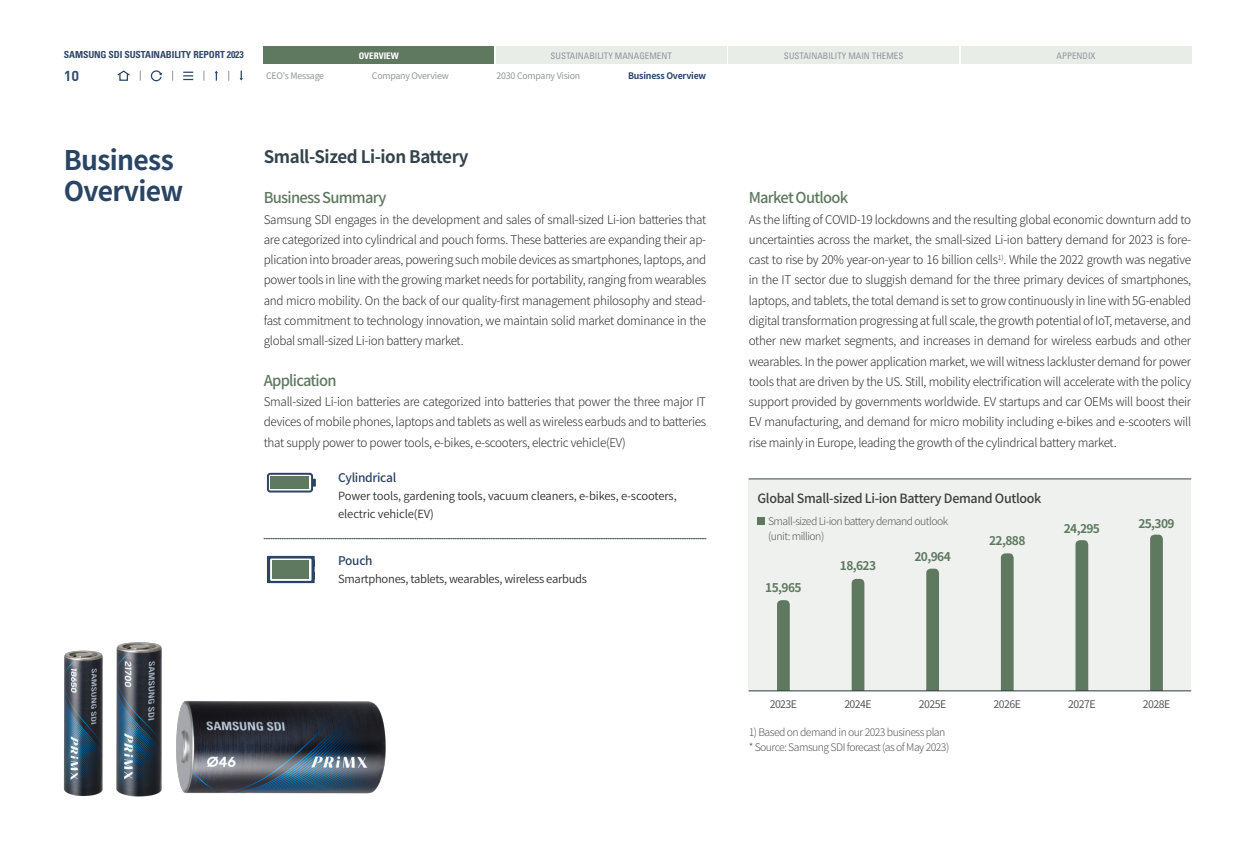
<style>
.page{position:relative;width:1255px;height:851px;background:#fff}
.page>*{position:absolute;margin:0;border:0;box-sizing:border-box;transform-origin:0 0}
.t1{font:700 27px/30px "Noto Sans CJ Kkr";letter-spacing:-.025em;color:#294464}
.t2{font:700 17.25px "Noto Sans CJ Kkr";letter-spacing:-.025em;color:#33444d}
.t3{font:500 15px "Noto Sans CJ Kkr";letter-spacing:-.05em;color:#5f7961}
.t4{font:700 14.25px "DIN Pro";color:#334a6a}
.t5{font:500 12.75px "Noto Sans CJ Kkr";letter-spacing:-.025em;color:#3e3e3f}
.t6{font:300 12px/20.2px "Noto Sans CJ Kkr";letter-spacing:-.025em;color:#312f30;text-align:justify}
.t7{font:700 12px "Noto Sans CJ Kkr";letter-spacing:-.05em;color:#5f7961}
.t8{font:500 12px "Noto Sans CJ Kkr";letter-spacing:-.025em;color:#294464}
.t9{font:600 11.25px/18px "Noto Sans CJ Kkr";letter-spacing:-.025em;color:#312f30}
.t10{font:300 10.5px/15px "Noto Sans CJ Kkr";letter-spacing:-.05em;color:#57585a}
.t11{font:10.5px "Noto Sans CJ Kkr";letter-spacing:-.05em;color:#57585a}
.t12{font:700 condensed 9.75px "Univers LT Std";letter-spacing:-.01em;color:#334a6a}
.t13{font:condensed 9px "Univers LT Std";color:#939598}
.t14{font:9px "Noto Sans CJ Kkr";letter-spacing:-.025em;color:#939598}
.t15{font:700 9px "Noto Sans CJ Kkr";letter-spacing:-.025em;color:#294464}
.t16{font:700 condensed 9px "Univers LT Std";color:#fff}
</style>
<div class="page">
<div style="left:264px;top:47px;width:230px;height:17px;background:#5f7961"></div>
<div style="left:961px;top:47px;width:230px;height:17px;background:#e9ede8"></div>
<div style="left:496px;top:47px;width:230px;height:17px;background:#e9ede8"></div>
<div style="left:728px;top:47px;width:230px;height:17px;background:#e9ede8"></div>
<div style="left:119px;top:73px;width:9px;height:8px;border:1px solid #294464"></div>
<svg style="left:117px;top:70px;width:13px;height:7px"></svg>
<svg style="left:183px;top:72px;width:10px;height:8px"></svg>
<svg style="left:150px;top:70px;width:12px;height:12px"></svg>
<svg style="left:215px;top:71px;width:3px;height:10px"></svg>
<svg style="left:239px;top:71px;width:4px;height:10px"></svg>
<svg style="left:267px;top:472px;width:49px;height:20px"></svg>
<svg style="left:267px;top:556px;width:48px;height:27px"></svg>
<img style="left:63px;top:650px;width:29px;height:146px">
<img style="left:92px;top:642px;width:70px;height:155px">
<img style="left:176px;top:700px;width:210px;height:94px">
<div style="left:748px;top:479px;width:443px;height:212px;background:#eff1ef"></div>
<hr style="left:749px;top:478px;width:441px;height:1px;background:#33444d">
<svg style="left:777px;top:600px;width:12px;height:90px"></svg>
<div style="left:757px;top:516px;width:8px;height:8px;background:#5f7961"></div>
<svg style="left:1000px;top:553px;width:13px;height:137px"></svg>
<svg style="left:851px;top:578px;width:13px;height:112px"></svg>
<svg style="left:1075px;top:540px;width:13px;height:150px"></svg>
<svg style="left:926px;top:568px;width:13px;height:122px"></svg>
<svg style="left:1150px;top:534px;width:12px;height:156px"></svg>
<hr style="left:749px;top:690px;width:441px;height:1px;background:#33444d">
<svg style="left:264px;top:538px;width:442px;height:1px"></svg>
<p class="t12" style="left:64px;top:49px;width:181px">SAMSUNG SDI SUSTAINABILITY REPORT 2023</p>
<p class="t4" style="left:64px;top:66px;width:17px">10</p>
<p class="t16" style="left:359px;top:50px;width:42px">OVERVIEW</p>
<p class="t13" style="left:550px;top:50px;width:123px">SUSTAINABILITY MANAGEMENT</p>
<p class="t13" style="left:784px;top:50px;width:121px">SUSTAINABILITY MAIN THEMES</p>
<p class="t13" style="left:1056px;top:50px;width:41px">APPENDIX</p>
<p class="t14" style="left:266px;top:70px;width:60px">CEO's Message</p>
<p class="t14" style="left:372px;top:70px;width:78px">Company Overview</p>
<p class="t14" style="left:496px;top:70px;width:85px">2030 Company Vision</p>
<p class="t15" style="left:628px;top:70px;width:80px">Business Overview</p>
<h1 class="t1" style="left:64px;top:146px;width:121px">Business<br>Overview</h1>
<h2 class="t2" style="left:264px;top:147px;width:206px">Small-Sized Li-ion Battery</h2>
<p class="t3" style="left:264px;top:189px;width:124px">Business Summary</p>
<p class="t6" style="left:264px;top:209px;width:444px">Samsung SDI engages in the development and sales of small-sized Li-ion batteries that are categorized into cylindrical and pouch forms. These batteries are expanding their ap&shy;plication into broader areas, powering such mobile devices as smartphones, laptops, and power tools in line with the growing market needs for portability, ranging from wearables and micro mobility. On the back of our quality-first management philosophy and stead&shy;fast commitment to technology innovation, we maintain solid market dominance in the global small-sized Li-ion battery market.</p>
<p class="t3" style="left:264px;top:372px;width:74px">Application</p>
<p class="t6" style="left:264px;top:392px;width:444px">Small-sized Li-ion batteries are categorized into batteries that power the three major IT devices of mobile phones, laptops and tablets as well as wireless earbuds and to batteries that supply power to power tools, e-bikes, e-scooters, electric vehicle(EV)</p>
<p class="t8" style="left:338px;top:470px;width:60px">Cylindrical</p>
<p class="t9" style="left:338px;top:487px;width:340px">Power tools, gardening tools, vacuum cleaners, e-bikes, e-scooters, electric vehicle(EV)</p>
<p class="t8" style="left:338px;top:554px;width:36px">Pouch</p>
<p class="t9" style="left:338px;top:570px;width:250px">Smartphones, tablets, wearables, wireless earbuds</p>
<p class="t3" style="left:748px;top:189px;width:101px">Market Outlook</p>
<p class="t6" style="left:748px;top:209px;width:444px">As the lifting of COVID-19 lockdowns and the resulting global economic downturn add to uncertainties across the market, the small-sized Li-ion battery demand for 2023 is fore&shy;cast to rise by 20% year-on-year to 16 billion cells<sup>1)</sup>. While the 2022 growth was negative in the IT sector due to sluggish demand for the three primary devices of smartphones, laptops, and tablets, the total demand is set to grow continuously in line with 5G-enabled digital transformation progressing at full scale, the growth potential of IoT, metaverse, and other new market segments, and increases in demand for wireless earbuds and other wearables. In the power application market, we will witness lackluster demand for power tools that are driven by the US. Still, mobility electrification will accelerate with the policy support provided by governments worldwide. EV startups and car OEMs will boost their EV manufacturing, and demand for micro mobility including e-bikes and e-scooters will rise mainly in Europe, leading the growth of the cylindrical battery market.</p>
<p class="t5" style="left:757px;top:490px;width:285px">Global Small-sized Li-ion Battery Demand Outlook</p>
<p class="t10" style="left:768px;top:513px;width:182px">Small-sized Li-ion battery demand outlook (unit: million)</p>
<p class="t7" style="left:765px;top:581px;width:38px">15,965</p>
<p class="t7" style="left:839px;top:559px;width:38px">18,623</p>
<p class="t7" style="left:914px;top:549px;width:38px">20,964</p>
<p class="t7" style="left:989px;top:534px;width:38px">22,888</p>
<p class="t7" style="left:1063px;top:521px;width:38px">24,295</p>
<p class="t7" style="left:1138px;top:516px;width:38px">25,309</p>
<p class="t11" style="left:769px;top:698px;width:29px">2023E</p>
<p class="t11" style="left:844px;top:698px;width:29px">2024E</p>
<p class="t11" style="left:918px;top:698px;width:29px">2025E</p>
<p class="t11" style="left:993px;top:698px;width:29px">2026E</p>
<p class="t11" style="left:1068px;top:698px;width:29px">2027E</p>
<p class="t11" style="left:1142px;top:698px;width:29px">2028E</p>
<p class="t10" style="left:748px;top:724px;width:202px">1) Based on demand in our 2023 business plan * Source: Samsung SDI forecast (as of May 2023)</p>
</div>
